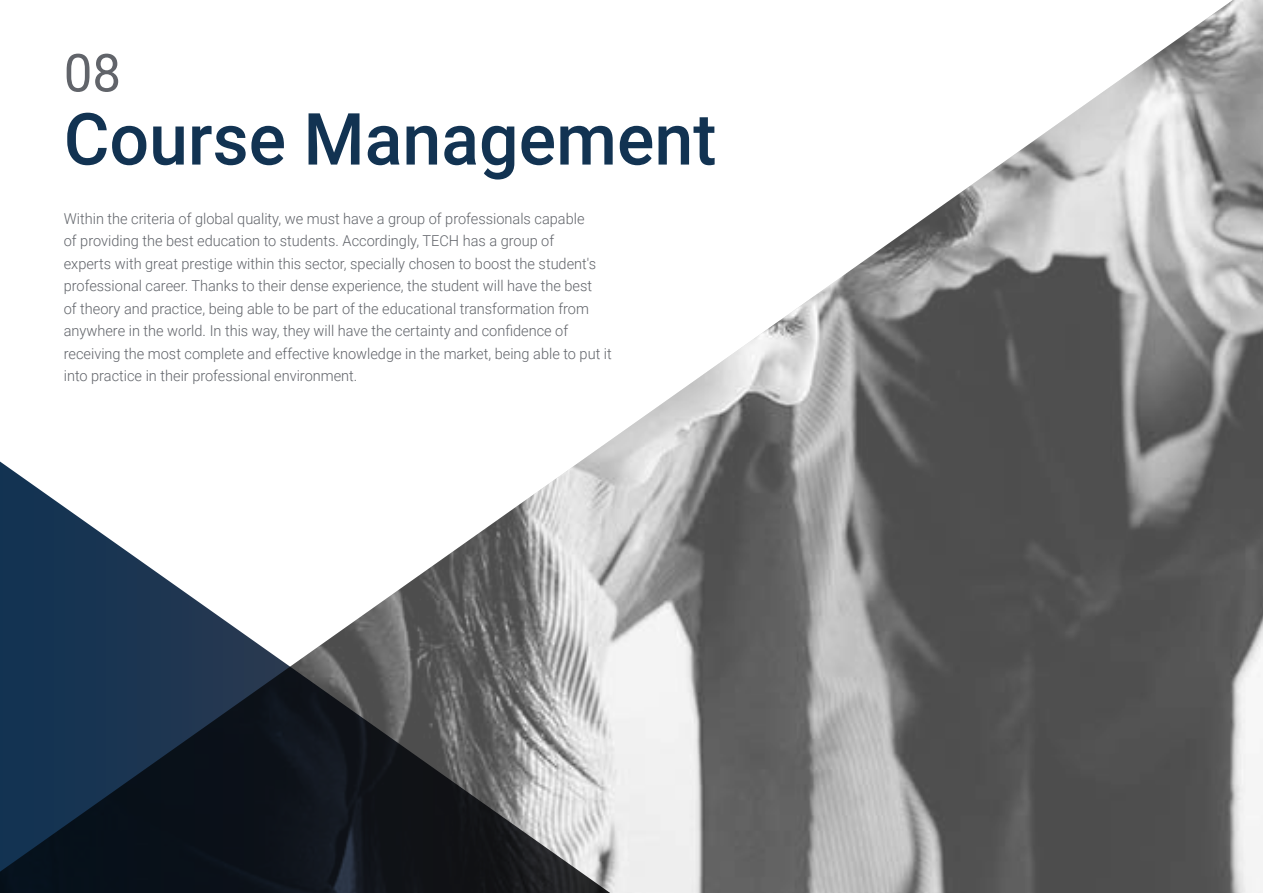
<style>
.page{position:relative;width:1263px;height:893px;background:#fff}
.page>*{position:absolute;margin:0;border:0;box-sizing:border-box;transform-origin:0 0}
.t1{font:500 72px "Roboto";color:#123352}
.t2{font:52.5px "Roboto";color:#61646a}
.t3{font:300 15px/22.5px "Roboto";color:#61646a}
</style>
<div class="page">
<img style="left:602px;top:0;width:661px;height:893px">
<svg style="left:0;top:446px;width:640px;height:447px"></svg>
<h2 class="t2" style="left:64px;top:36px;width:59px">08</h2>
<h1 class="t1" style="left:64px;top:89px;width:654px">Course Management</h1>
<p class="t3" style="left:64px;top:207px;width:549px">Within the criteria of global quality, we must have a group of professionals capable<br>of providing the best education to students. Accordingly, TECH has a group of<br>experts with great prestige within this sector, specially chosen to boost the student's professional career. Thanks to their dense experience, the student will have the best<br>of theory and practice, being able to be part of the educational transformation from anywhere in the world. In this way, they will have the certainty and confidence of receiving the most complete and effective knowledge in the market, being able to put it into practice in their professional environment.</p>
</div>
